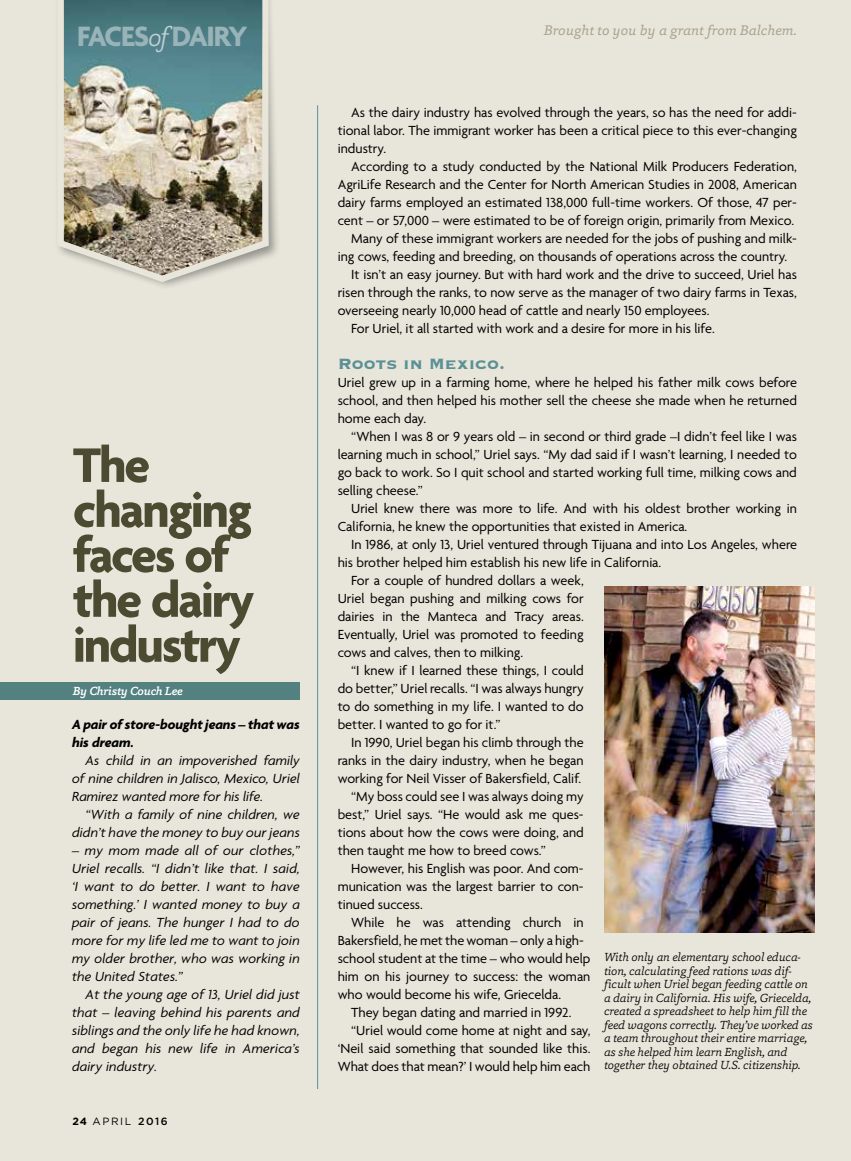
<style>
.page{position:relative;width:851px;height:1161px;background:#fff}
.page>*{position:absolute;margin:0;border:0;box-sizing:border-box;transform-origin:0 0}
.t1{font:700 52.5px/45px "Agenda";letter-spacing:-.04em;color:#4d4a32}
.t2{font:700 30.3px "Agenda";letter-spacing:-.06em;color:#99b4b9}
.t3{font:19.5px "Copperplate Gothic Std 33 BC";color:#5b9096}
.t4{font:14.25px/18px "Agenda";color:#000;text-align:justify}
.t5{font:italic 14.25px/18px "Agenda";letter-spacing:.01em;color:#000;text-align:justify}
.t6{font:italic 700 14.25px/18px "Agenda";color:#000}
.t7{font:italic 14.25px "Capita";color:#ada390}
.t8{font:italic 300 12px/13.5px "Capita";letter-spacing:-.01em;color:#000}
.t9{font:italic 500 12px "Capita";letter-spacing:-.02em;color:#fff}
.t10{font:10.5px "Gotham";letter-spacing:.15em;color:#000}
.s1{font-family:"Capita";font-weight:300;font-style:italic;font-size:26.4px;color:#bfced1}
.s2{font-weight:700}
.s3{font-weight:500}
</style>
<div class="page">
<div style="left:0;top:0;width:850px;height:1161px;background:#e8e6db"></div>
<div style="left:0;top:683px;width:300px;height:17px;background:#528180"></div>
<div style="left:54px;top:0;width:227px;height:290px;background:#000;opacity:.36"></div>
<svg style="left:55px;top:0;width:218px;height:287px"></svg>
<hr style="left:317px;top:105px;width:1px;height:984px;background:#5b9096">
<img style="left:604px;top:587px;width:210px;height:346px">
<h2 class="t2" style="left:77px;top:20px;width:172px">FACES<span class="s1">of</span>DAIRY</h2>
<h1 class="t1" style="left:73px;top:446px;width:183px">The changing faces of the dairy industry</h1>
<p class="t9" style="left:73px;top:683px;width:111px">By Christy Couch Lee</p>
<p class="t6" style="left:72px;top:716px;width:229px">A pair of store-bought jeans – that was his dream.</p>
<p class="t5" style="left:72px;top:752px;width:229px;text-indent:13px">As child in an impoverished family of nine children in Jalisco, Mexico, Uriel Ramirez wanted more for his life.</p>
<p class="t5" style="left:72px;top:806px;width:229px;text-align:right">“With a family of nine children, we didn’t have the money to buy our jeans</p>
<p class="t5" style="left:72px;top:842px;width:229px">– my mom made all of our clothes,” Uriel recalls. “I didn’t like that. I said, ‘I want to do better. I want to have something.’ I wanted money to buy a pair of jeans. The hunger I had to do more for my life led me to want to join my older brother, who was working in the United States.”</p>
<p class="t5" style="left:72px;top:986px;width:229px;text-indent:13px">At the young age of 13, Uriel did just that – leaving behind his parents and siblings and the only life he had known, and began his new life in America’s dairy industry.</p>
<p class="t10" style="left:72px;top:1115px;width:97px"><span class="s2">24</span> APRIL <span class="s3">2016</span></p>
<p class="t7" style="left:543px;top:20px;width:255px">Brought to you by a grant from Balchem.</p>
<p class="t4" style="left:338px;top:104px;width:461px;text-indent:13px">As the dairy industry has evolved through the years, so has the need for addi&shy;tional labor. The immigrant worker has been a critical piece to this ever-changing industry.</p>
<p class="t4" style="left:351px;top:158px;width:447px">According to a study conducted by the National Milk Producers Federation,</p>
<p class="t4" style="left:338px;top:176px;width:461px">AgriLife Research and the Center for North American Studies in 2008, American</p>
<p class="t4" style="left:338px;top:194px;width:461px">dairy farms employed an estimated 138,000 full-time workers. Of those, 47 per-</p>
<p class="t4" style="left:338px;top:212px;width:458px">cent – or 57,000 – were estimated to be of foreign origin, primarily from Mexico.</p>
<p class="t4" style="left:351px;top:230px;width:447px">Many of these immigrant workers are needed for the jobs of pushing and milk-</p>
<p class="t4" style="left:337px;top:248px;width:451px">ing cows, feeding and breeding, on thousands of operations across the country.</p>
<p class="t4" style="left:351px;top:266px;width:447px">It isn’t an easy journey. But with hard work and the drive to succeed, Uriel has</p>
<p class="t4" style="left:337px;top:284px;width:460px">risen through the ranks, to now serve as the manager of two dairy farms in Texas,</p>
<p class="t4" style="left:337px;top:302px;width:373px">overseeing nearly 10,000 head of cattle and nearly 150 employees.</p>
<p class="t4" style="left:351px;top:320px;width:365px">For Uriel, it all started with work and a desire for more in his life.</p>
<h3 class="t3" style="left:338px;top:354px;width:169px">Roots in Mexico.</h3>
<p class="t4" style="left:338px;top:374px;width:461px">Uriel grew up in a farming home, where he helped his father milk cows before school, and then helped his mother sell the cheese she made when he returned home each day.</p>
<p class="t4" style="left:338px;top:428px;width:461px;text-indent:13px">“When I was 8 or 9 years old – in second or third grade –I didn’t feel like I was learning much in school,” Uriel says. “My dad said if I wasn’t learning, I needed to go back to work. So I quit school and started working full time, milking cows and selling cheese.”</p>
<p class="t4" style="left:338px;top:500px;width:461px;text-indent:13px">Uriel knew there was more to life. And with his oldest brother working in<br>California, he knew the opportunities that existed in America.</p>
<p class="t4" style="left:351px;top:536px;width:447px">In 1986, at only 13, Uriel ventured through Tijuana and into Los Angeles, where</p>
<p class="t4" style="left:338px;top:554px;width:325px">his brother helped him establish his new life in California.</p>
<p class="t4" style="left:351px;top:572px;width:234px">For a couple of hundred dollars a week,</p>
<p class="t4" style="left:338px;top:590px;width:247px">Uriel began pushing and milking cows for</p>
<p class="t4" style="left:338px;top:608px;width:247px">dairies in the Manteca and Tracy areas.</p>
<p class="t4" style="left:338px;top:626px;width:247px">Eventually, Uriel was promoted to feeding</p>
<p class="t4" style="left:338px;top:644px;width:187px">cows and calves, then to milking.</p>
<p class="t4" style="left:351px;top:662px;width:234px">“I knew if I learned these things, I could</p>
<p class="t4" style="left:338px;top:680px;width:247px">do better,” Uriel recalls. “I was always hungry</p>
<p class="t4" style="left:338px;top:698px;width:247px">to do something in my life. I wanted to do</p>
<p class="t4" style="left:338px;top:716px;width:164px">better. I wanted to go for it.”</p>
<p class="t4" style="left:351px;top:734px;width:234px">In 1990, Uriel began his climb through the</p>
<p class="t4" style="left:338px;top:752px;width:247px">ranks in the dairy industry, when he began</p>
<p class="t4" style="left:338px;top:770px;width:245px">working for Neil Visser of Bakersfield, Calif.</p>
<p class="t4" style="left:351px;top:788px;width:234px">“My boss could see I was always doing my</p>
<p class="t4" style="left:338px;top:806px;width:247px">best,” Uriel says. “He would ask me ques-</p>
<p class="t4" style="left:338px;top:824px;width:247px">tions about how the cows were doing, and</p>
<p class="t4" style="left:338px;top:842px;width:209px">then taught me how to breed cows.”</p>
<p class="t4" style="left:351px;top:860px;width:234px">However, his English was poor. And com-</p>
<p class="t4" style="left:338px;top:878px;width:247px">munication was the largest barrier to con-</p>
<p class="t4" style="left:338px;top:896px;width:87px">tinued success.</p>
<p class="t4" style="left:351px;top:914px;width:234px">While he was attending church in</p>
<p class="t4" style="left:338px;top:932px;width:247px">Bakersfield, he met the woman – only a high-</p>
<p class="t4" style="left:338px;top:950px;width:254px">school student at the time – who would help</p>
<p class="t4" style="left:338px;top:968px;width:254px">him on his journey to success: the woman</p>
<p class="t4" style="left:338px;top:986px;width:225px">who would become his wife, Griecelda.</p>
<p class="t4" style="left:351px;top:1004px;width:222px">They began dating and married in 1992.</p>
<p class="t4" style="left:351px;top:1022px;width:241px">“Uriel would come home at night and say,</p>
<p class="t4" style="left:338px;top:1040px;width:254px">‘Neil said something that sounded like this.</p>
<p class="t4" style="left:338px;top:1058px;width:254px">What does that mean?’ I would help him each</p>
<p class="t8" style="left:604px;top:950px;width:210px">With only an elementary school educa&shy;tion, calculating feed rations was dif&shy;ficult when Uriel began feeding cattle on a dairy in California. His wife, Griecelda, created a spreadsheet to help him fill the feed wagons correctly. They’ve worked as a team throughout their entire marriage, as she helped him learn English, and together they obtained U.S. citizenship.</p>
</div>
